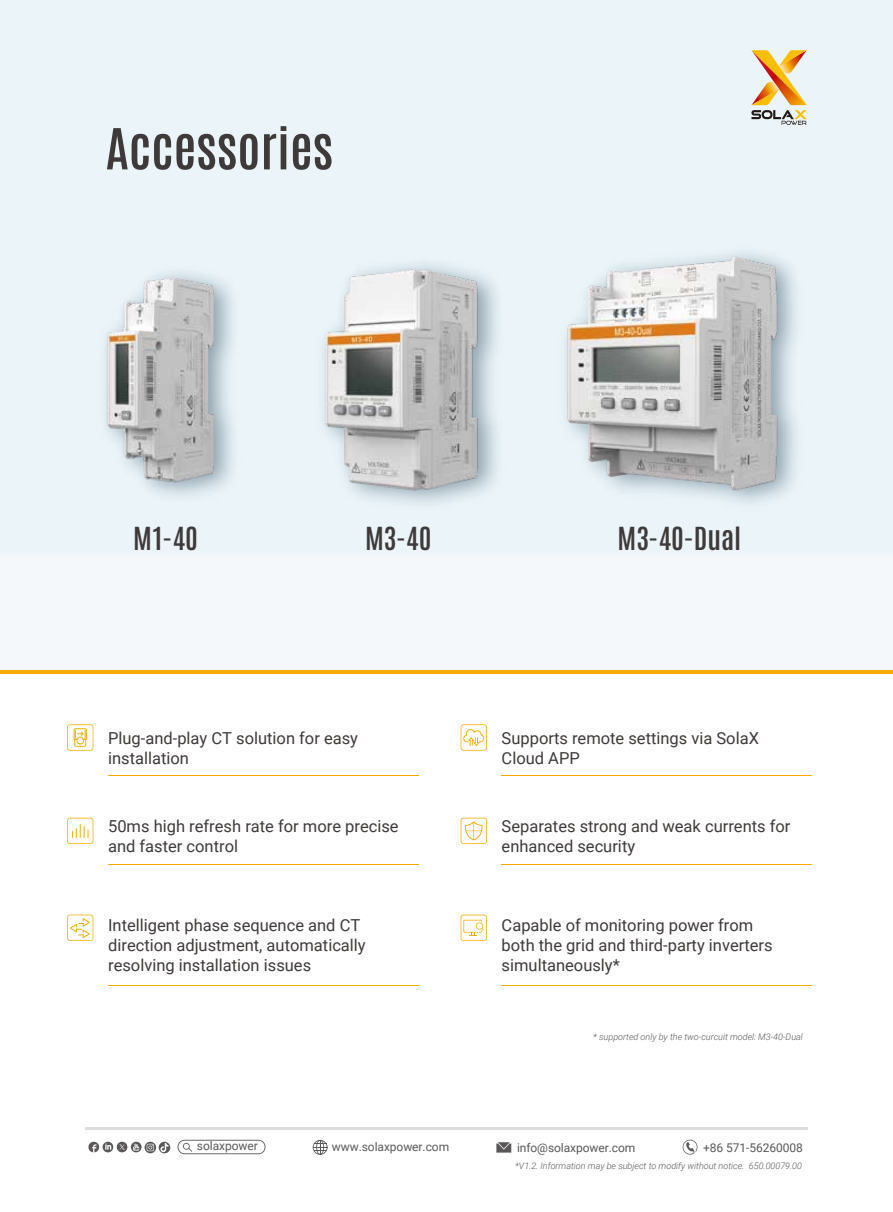
<style>
.page{position:relative;width:893px;height:1212px;background:#fff}
.page>*{position:absolute;margin:0;border:0;box-sizing:border-box;transform-origin:0 0}
.t1{font:600 48px "Antonio";color:#3e3a39;scale:1.06 1}
.t2{font:600 27px "Antonio";color:#3e3a39;scale:1.06 1}
.t3{font:16.5px/19.8px "Roboto";color:#3e3a39}
.t4{font:12px "Roboto";letter-spacing:-.005em;color:#595757}
.t5{font:italic 300 9px "Roboto";color:#595757}
</style>
<div class="page">
<div style="left:0;top:0;width:893px;height:670px;background:#eaf4f9"></div>
<svg style="left:751px;top:50px;width:56px;height:75px"></svg>
<hr style="left:85px;top:1127px;width:722px;height:2px;background:#ddd">
<svg style="left:496px;top:1142px;width:15px;height:10px"></svg>
<svg style="left:313px;top:1140px;width:15px;height:15px"></svg>
<svg style="left:683px;top:1140px;width:14px;height:14px"></svg>
<svg style="left:178px;top:1140px;width:87px;height:14px"></svg>
<svg style="left:88px;top:1141px;width:82px;height:12px"></svg>
<img style="left:101px;top:269px;width:130px;height:222px">
<img style="left:319px;top:260px;width:179px;height:238px">
<img style="left:566px;top:253px;width:230px;height:249px">
<hr style="left:108px;top:775px;width:310px;height:1px;background:#f7ab00">
<hr style="left:502px;top:775px;width:310px;height:1px;background:#f7ab00">
<hr style="left:108px;top:864px;width:310px;height:1px;background:#f7ab00">
<hr style="left:502px;top:864px;width:310px;height:1px;background:#f7ab00">
<svg style="left:67px;top:818px;width:26px;height:26px"></svg>
<hr style="left:108px;top:985px;width:310px;height:1px;background:#f7ab00">
<hr style="left:502px;top:985px;width:310px;height:1px;background:#f7ab00">
<svg style="left:67px;top:724px;width:26px;height:27px"></svg>
<svg style="left:461px;top:818px;width:26px;height:26px"></svg>
<svg style="left:461px;top:724px;width:26px;height:27px"></svg>
<svg style="left:67px;top:915px;width:26px;height:26px"></svg>
<hr style="left:0;top:670px;width:893px;height:3px;background:#f7ab00">
<svg style="left:461px;top:915px;width:26px;height:26px"></svg>
<h1 class="t1" style="left:106px;top:115px;width:216px">Accessories</h1>
<h2 class="t2" style="left:133px;top:519px;width:63px">M1-40</h2>
<h2 class="t2" style="left:365px;top:519px;width:64px">M3-40</h2>
<h2 class="t2" style="left:618px;top:519px;width:118px">M3-40-Dual</h2>
<p class="t3" style="left:108px;top:727px;width:251px">Plug-and-play CT solution for easy installation</p>
<p class="t3" style="left:502px;top:727px;width:259px">Supports remote settings via SolaX<br>Cloud APP</p>
<p class="t3" style="left:108px;top:815px;width:292px">50ms high refresh rate for more precise and faster control</p>
<p class="t3" style="left:502px;top:815px;width:290px">Separates strong and weak currents for enhanced security</p>
<p class="t3" style="left:108px;top:915px;width:259px">Intelligent phase sequence and CT direction adjustment, automatically resolving installation issues</p>
<p class="t3" style="left:502px;top:915px;width:272px">Capable of monitoring power from both the grid and third-party inverters simultaneously*</p>
<p class="t5" style="left:593px;top:1030px;width:211px">* supported only by the two-curcuit model: M3-40-Dual</p>
<p class="t4" style="left:197px;top:1138px;width:62px">solaxpower</p>
<p class="t4" style="left:332px;top:1138px;width:119px">www.solaxpower.com</p>
<p class="t4" style="left:517px;top:1139px;width:120px">info@solaxpower.com</p>
<p class="t4" style="left:703px;top:1139px;width:101px">+86 571-56260008</p>
<p class="t5" style="left:515px;top:1159px;width:288px">*V1.2. Information may be subject to modify without notice. 650.00079.00</p>
</div>
